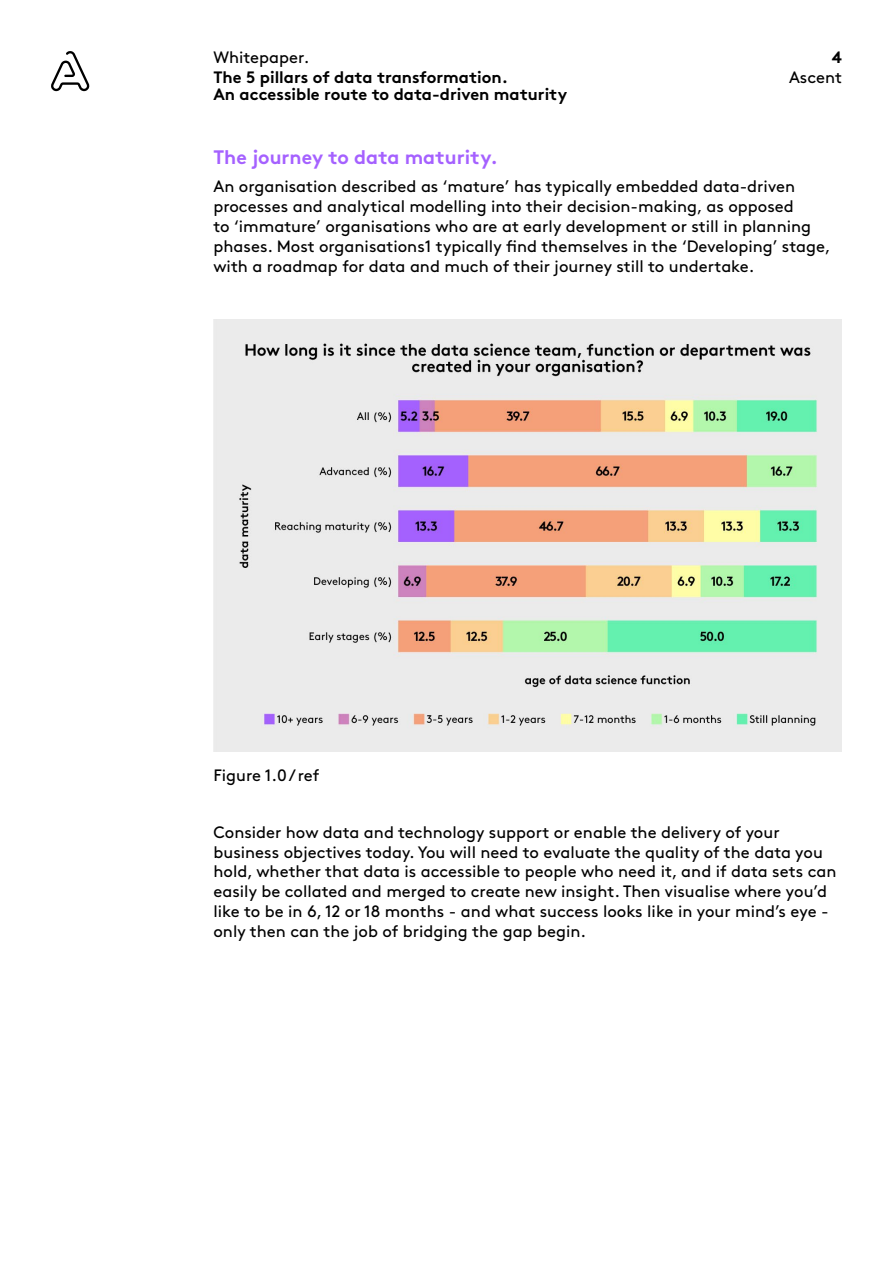
<style>
.page{position:relative;width:893px;height:1263px;background:#fff}
.page>*{position:absolute;margin:0;border:0;box-sizing:border-box;transform-origin:0 0}
.t1{font:700 19.5px "Brown";color:#a561ff}
.t2{font:16.5px/19.8px "Brown";color:#000}
.t3{font:700 16.5px/16.5px "Brown";color:#000}
</style>
<div class="page">
<img style="left:213px;top:320px;width:629px;height:431px">
<svg style="left:51px;top:51px;width:38px;height:40px"></svg>
<p class="t2" style="left:213px;top:46px;width:98px">Whitepaper.</p>
<p class="t3" style="left:213px;top:67px;width:355px">The 5 pillars of data transformation.<br>An accessible route to data-driven maturity</p>
<p class="t3" style="left:832px;top:47px;width:12px">4</p>
<p class="t2" style="left:789px;top:66px;width:54px">Ascent</p>
<p class="t1" style="left:213px;top:141px;width:286px">The journey to data maturity.</p>
<p class="t2" style="left:213px;top:175px;width:619px">An organisation described as ‘mature’ has typically embedded data-driven processes and analytical modelling into their decision-making, as opposed<br>to ‘immature’ organisations who are at early development or still in planning phases. Most organisations1 typically find themselves in the ‘Developing’ stage, with a roadmap for data and much of their journey still to undertake.</p>
<p class="t2" style="left:213px;top:764px;width:108px">Figure 1.0 / ref</p>
<p class="t2" style="left:213px;top:821px;width:624px">Consider how data and technology support or enable the delivery of your business objectives today. You will need to evaluate the quality of the data you hold, whether that data is accessible to people who need it, and if data sets can easily be collated and merged to create new insight. Then visualise where you’d like to be in 6, 12 or 18 months - and what success looks like in your mind’s eye - only then can the job of bridging the gap begin.</p>
</div>
